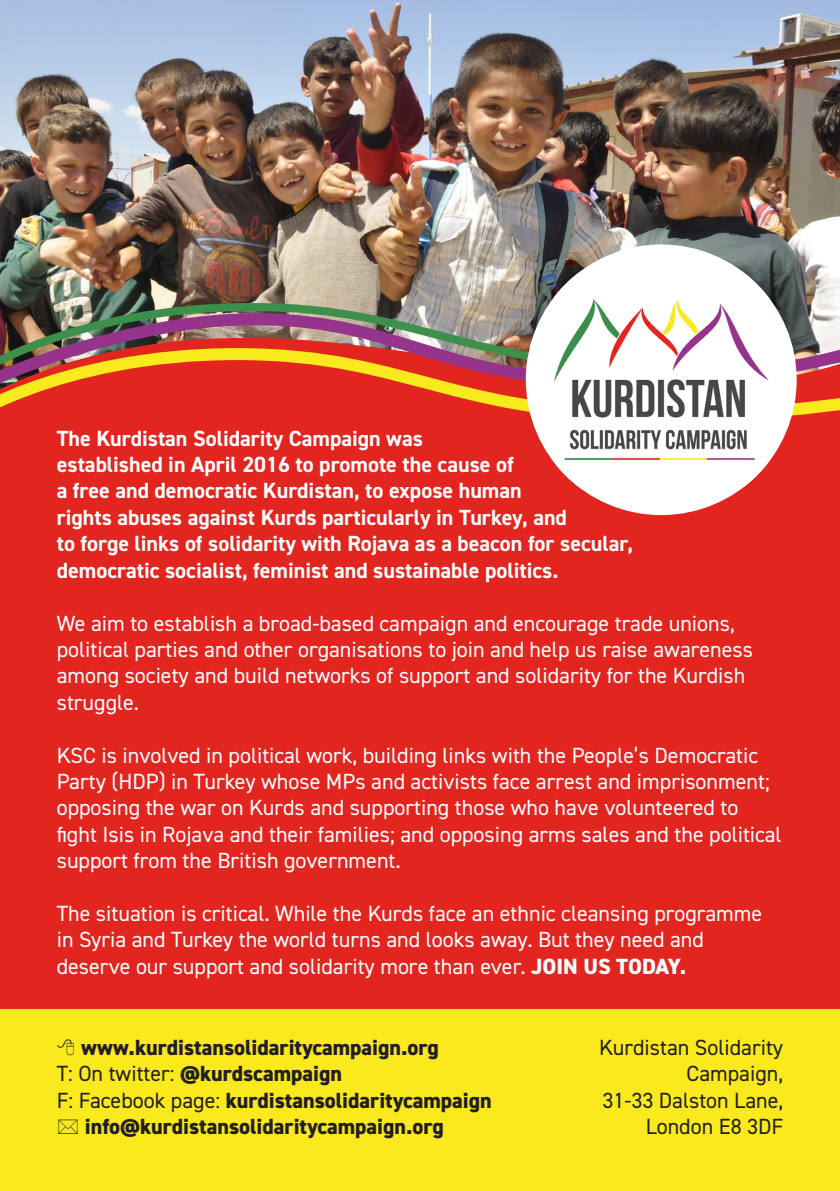
<style>
.page{position:relative;width:840px;height:1191px;background:#fff}
.page>*{position:absolute;margin:0;border:0;box-sizing:border-box;transform-origin:0 0}
.t1{font:22px/26.4px "DIN2014";color:#fff}
.t2{font:700 22px/26.4px "DIN2014";color:#fff}
.t3{font:800 22px "DIN2014";color:#231f20}
.t4{font:22px "DIN2014";color:#231f20}
.s1{font-weight:800}
.s2{font-weight:400}
</style>
<div class="page">
<img style="left:0;top:0;width:839px;height:289px">
<div style="left:0;top:289px;width:839px;height:720px;background:#e2251f"></div>
<img style="left:0;top:293px;width:839px;height:8px">
<div style="left:0;top:413px;width:839px;height:22px;background:#e2251f"></div>
<img style="left:0;top:301px;width:839px;height:112px">
<div style="left:525px;top:244px;width:271px;height:271px;background:#fff;border-radius:50%"></div>
<img style="left:553px;top:273px;width:215px;height:214px">
<div style="left:0;top:1009px;width:839px;height:182px;background:#fae91d"></div>
<p class="t2" style="left:57px;top:424px;width:577px">The Kurdistan Solidarity Campaign was<br>established in April 2016 to promote the cause of<br>a free and democratic Kurdistan, to expose human<br>rights abuses against Kurds particularly in Turkey, and<br>to forge links of solidarity with Rojava as a beacon for secular, democratic socialist, feminist and sustainable politics.</p>
<p class="t1" style="left:57px;top:609px;width:697px">We aim to establish a broad-based campaign and encourage trade unions, political parties and other organisations to join and help us raise awareness among society and build networks of support and solidarity for the Kurdish struggle.</p>
<p class="t1" style="left:57px;top:741px;width:726px">KSC is involved in political work, building links with the People’s Democratic Party (HDP) in Turkey whose MPs and activists face arrest and imprisonment; opposing the war on Kurds and supporting those who have volunteered to fight Isis in Rojava and their families; and opposing arms sales and the political support from the British government.</p>
<p class="t1" style="left:57px;top:899px;width:706px">The situation is critical. While the Kurds face an ethnic cleansing programme in Syria and Turkey the world turns and looks away. But they need and deserve our support and solidarity more than ever. <span class="s1">JOIN US TODAY.</span></p>
<p class="t3" style="left:81px;top:1032px;width:359px">www.kurdistansolidaritycampaign.org</p>
<p class="t3" style="left:57px;top:1059px;width:287px"><span class="s2">T: On twitter:</span> @kurdscampaign</p>
<p class="t3" style="left:57px;top:1085px;width:436px"><span class="s2">F: Facebook page:</span> kurdistansolidaritycampaign</p>
<p class="t3" style="left:85px;top:1112px;width:360px">info@kurdistansolidaritycampaign.org</p>
<p class="t4" style="left:599px;top:1033px;width:185px">Kurdistan Solidarity</p>
<p class="t4" style="left:686px;top:1060px;width:98px">Campaign,</p>
<p class="t4" style="left:602px;top:1086px;width:182px">31-33 Dalston Lane,</p>
<p class="t4" style="left:645px;top:1113px;width:139px">London E8 3DF</p>
</div>
